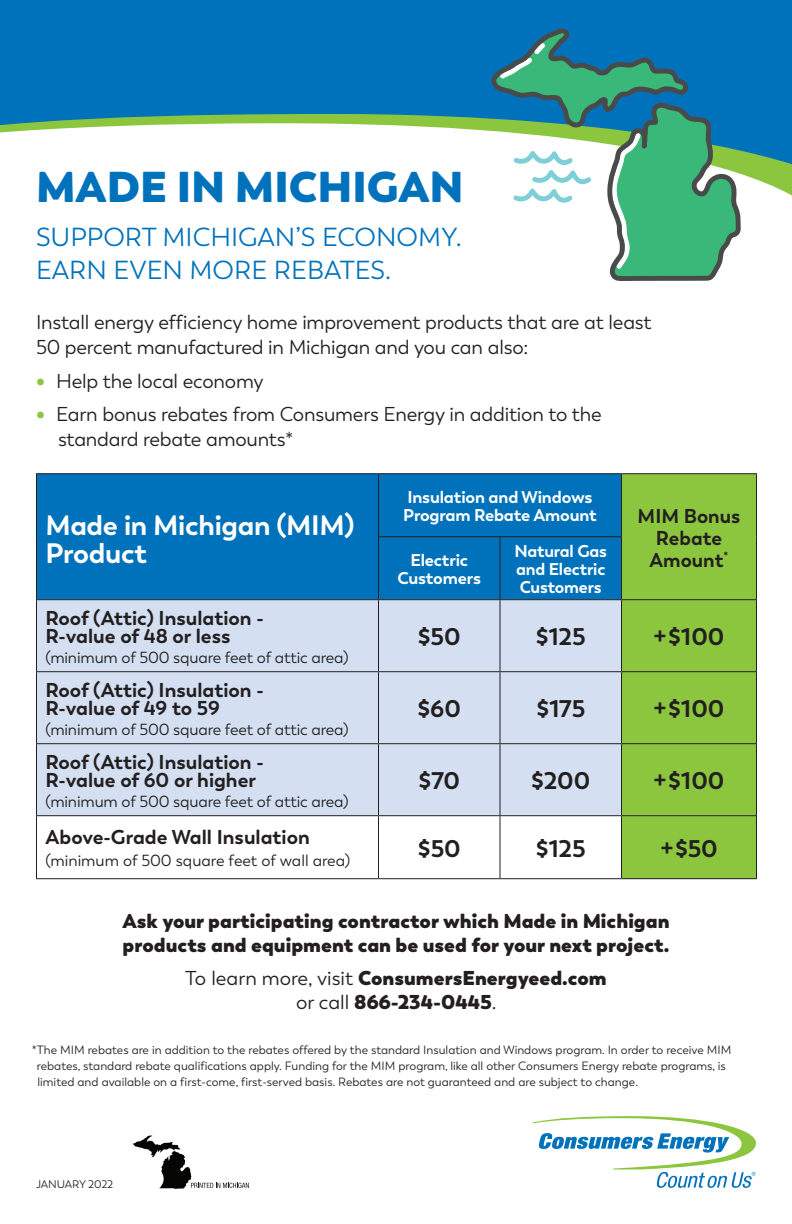
<style>
.page{position:relative;width:792px;height:1224px;background:#fff}
.page>*{position:absolute;margin:0;border:0;box-sizing:border-box;transform-origin:0 0}
.t1{font:800 43px "Boston";color:#0072bc}
.t2{font:700 28px/28px "Boston";letter-spacing:-.01em;color:#fff}
.t3{font:26px/32.6px "Boston";color:#0072bc}
.t4{font:700 24px "Boston";color:#231f20}
.t5{font:20px/24.6px "Boston";letter-spacing:-.01em;color:#231f20}
.t6{font:700 20px/18px "Boston";color:#231f20}
.t7{font:800 20px/24px "Boston";color:#231f20}
.t8{font:700 17px/18px "Boston";letter-spacing:-.01em;color:#fff}
.t9{font:16px "Boston";letter-spacing:-.01em;color:#231f20}
.t10{font:12px/16px "Boston";color:#231f20}
.t11{font:11px "Boston";letter-spacing:-.01em;color:#231f20}
.s1{font-weight:800;color:#8bc63e}
.s2{font-weight:400}
</style>
<div class="page">
<div style="left:0;top:0;width:792px;height:114px;background:#0072bc"></div>
<div style="left:37px;top:474px;width:584px;height:125px;background:#0072bc"></div>
<div style="left:622px;top:474px;width:134px;height:341px;background:#8bc63e"></div>
<div style="left:37px;top:600px;width:584px;height:215px;background:#d4e0f1"></div>
<svg style="left:379px;top:816px;width:242px;height:62px"></svg>
<div style="left:622px;top:816px;width:135px;height:63px;background:#8bc63e"></div>
<hr style="left:36px;top:474px;width:1px;height:63px;background:#231f20">
<hr style="left:378px;top:474px;width:1px;height:62px;background:#231f20">
<hr style="left:621px;top:474px;width:1px;height:62px;background:#231f20">
<hr style="left:756px;top:474px;width:1px;height:63px;background:#231f20">
<hr style="left:36px;top:537px;width:1px;height:62px;background:#231f20">
<hr style="left:378px;top:537px;width:1px;height:62px;background:#231f20">
<hr style="left:500px;top:537px;width:1px;height:62px;background:#231f20">
<hr style="left:621px;top:537px;width:1px;height:62px;background:#231f20">
<hr style="left:756px;top:537px;width:1px;height:62px;background:#231f20">
<hr style="left:36px;top:600px;width:1px;height:71px;background:#231f20">
<hr style="left:378px;top:600px;width:1px;height:71px;background:#231f20">
<hr style="left:500px;top:600px;width:1px;height:71px;background:#231f20">
<hr style="left:621px;top:600px;width:1px;height:71px;background:#231f20">
<hr style="left:756px;top:600px;width:1px;height:71px;background:#231f20">
<hr style="left:36px;top:672px;width:1px;height:71px;background:#231f20">
<hr style="left:378px;top:672px;width:1px;height:71px;background:#231f20">
<hr style="left:500px;top:672px;width:1px;height:71px;background:#231f20">
<hr style="left:621px;top:672px;width:1px;height:71px;background:#231f20">
<hr style="left:756px;top:672px;width:1px;height:71px;background:#231f20">
<hr style="left:36px;top:744px;width:1px;height:71px;background:#231f20">
<hr style="left:378px;top:744px;width:1px;height:71px;background:#231f20">
<hr style="left:500px;top:744px;width:1px;height:71px;background:#231f20">
<hr style="left:621px;top:744px;width:1px;height:71px;background:#231f20">
<hr style="left:756px;top:744px;width:1px;height:71px;background:#231f20">
<hr style="left:36px;top:816px;width:1px;height:62px;background:#231f20">
<hr style="left:378px;top:816px;width:1px;height:62px;background:#231f20">
<hr style="left:500px;top:816px;width:1px;height:62px;background:#231f20">
<hr style="left:621px;top:816px;width:1px;height:62px;background:#231f20">
<hr style="left:756px;top:816px;width:1px;height:62px;background:#231f20">
<hr style="left:36px;top:473px;width:342px;height:1px;background:#231f20">
<hr style="left:378px;top:473px;width:122px;height:1px;background:#231f20">
<hr style="left:500px;top:473px;width:122px;height:1px;background:#231f20">
<hr style="left:622px;top:473px;width:135px;height:1px;background:#231f20">
<hr style="left:378px;top:536px;width:122px;height:1px;background:#231f20">
<hr style="left:500px;top:536px;width:122px;height:1px;background:#231f20">
<hr style="left:36px;top:599px;width:342px;height:1px;background:#231f20">
<hr style="left:378px;top:599px;width:122px;height:1px;background:#231f20">
<hr style="left:500px;top:599px;width:122px;height:1px;background:#231f20">
<hr style="left:622px;top:599px;width:135px;height:1px;background:#231f20">
<hr style="left:36px;top:671px;width:342px;height:1px;background:#231f20">
<hr style="left:378px;top:671px;width:122px;height:1px;background:#231f20">
<hr style="left:500px;top:671px;width:122px;height:1px;background:#231f20">
<hr style="left:622px;top:671px;width:135px;height:1px;background:#231f20">
<hr style="left:36px;top:743px;width:342px;height:1px;background:#231f20">
<hr style="left:378px;top:743px;width:122px;height:1px;background:#231f20">
<hr style="left:500px;top:743px;width:122px;height:1px;background:#231f20">
<hr style="left:622px;top:743px;width:135px;height:1px;background:#231f20">
<hr style="left:36px;top:815px;width:342px;height:1px;background:#231f20">
<hr style="left:378px;top:815px;width:122px;height:1px;background:#231f20">
<hr style="left:500px;top:815px;width:122px;height:1px;background:#231f20">
<hr style="left:622px;top:815px;width:135px;height:1px;background:#231f20">
<hr style="left:36px;top:878px;width:342px;height:1px;background:#231f20">
<hr style="left:378px;top:878px;width:122px;height:1px;background:#231f20">
<hr style="left:500px;top:878px;width:122px;height:1px;background:#231f20">
<hr style="left:622px;top:878px;width:135px;height:1px;background:#231f20">
<svg style="left:0;top:114px;width:792px;height:82px"></svg>
<svg style="left:489px;top:26px;width:255px;height:255px"></svg>
<svg style="left:132px;top:1136px;width:117px;height:53px"></svg>
<svg style="left:533px;top:1116px;width:223px;height:72px"></svg>
<h1 class="t1" style="left:36px;top:159px;width:429px">MADE IN MICHIGAN</h1>
<h3 class="t3" style="left:36px;top:221px;width:427px">SUPPORT MICHIGAN’S ECONOMY.<br>EARN EVEN MORE REBATES.</h3>
<h3 class="t5" style="left:36px;top:310px;width:617px">Install energy efficiency home improvement products that are at least<br>50 percent manufactured in Michigan and you can also:</h3>
<h3 class="t5" style="left:36px;top:369px;width:229px"><span class="s1">•</span> Help the local economy</h3>
<h3 class="t5" style="left:58px;top:402px;width:545px;text-indent:-22px"><span class="s1">•</span> Earn bonus rebates from Consumers Energy in addition to the standard rebate amounts*</h3>
<h2 class="t2" style="left:46px;top:511px;width:311px">Made in Michigan (MIM)<br>Product</h2>
<h3 class="t6" style="left:46px;top:609px;width:220px">Roof (Attic) Insulation -<br>R-value of 48 or less</h3>
<h3 class="t9" style="left:46px;top:648px;width:304px">(minimum of 500 square feet of attic area)</h3>
<h3 class="t6" style="left:46px;top:681px;width:220px">Roof (Attic) Insulation -<br>R-value of 49 to 59</h3>
<h3 class="t9" style="left:46px;top:720px;width:304px">(minimum of 500 square feet of attic area)</h3>
<h3 class="t6" style="left:46px;top:753px;width:220px">Roof (Attic) Insulation -<br>R-value of 60 or higher</h3>
<h3 class="t9" style="left:46px;top:792px;width:304px">(minimum of 500 square feet of attic area)</h3>
<h3 class="t6" style="left:46px;top:828px;width:266px">Above-Grade Wall Insulation</h3>
<h3 class="t9" style="left:46px;top:851px;width:306px">(minimum of 500 square feet of wall area)</h3>
<h3 class="t8" style="left:403px;top:488px;width:195px">Insulation and Windows<br>Program Rebate Amount</h3>
<h3 class="t8" style="left:397px;top:551px;width:85px;text-align:center">Electric<br>Customers</h3>
<h3 class="t8" style="left:514px;top:542px;width:94px;text-align:justify">Natural Gas and Electric Customers</h3>
<h3 class="t6" style="left:638px;top:505px;width:104px;line-height:22px;text-align:center">MIM Bonus<br>Rebate<br>Amount<sup>*</sup></h3>
<h3 class="t4" style="left:418px;top:622px;width:44px">$50</h3>
<h3 class="t4" style="left:536px;top:622px;width:51px">$125</h3>
<h3 class="t4" style="left:654px;top:622px;width:72px">+ $100</h3>
<h3 class="t4" style="left:418px;top:694px;width:45px">$60</h3>
<h3 class="t4" style="left:536px;top:694px;width:50px">$175</h3>
<h3 class="t4" style="left:654px;top:694px;width:72px">+ $100</h3>
<h3 class="t4" style="left:418px;top:766px;width:43px">$70</h3>
<h3 class="t4" style="left:531px;top:766px;width:61px">$200</h3>
<h3 class="t4" style="left:654px;top:766px;width:72px">+ $100</h3>
<h3 class="t4" style="left:418px;top:833px;width:44px">$50</h3>
<h3 class="t4" style="left:536px;top:833px;width:51px">$125</h3>
<h3 class="t4" style="left:660px;top:833px;width:59px">+ $50</h3>
<h3 class="t7" style="left:122px;top:909px;width:549px">Ask your participating contractor which Made in Michigan products and equipment can be used for your next project.</h3>
<h3 class="t7" style="left:185px;top:966px;width:423px;text-align:center"><span class="s2">To learn more, visit</span> ConsumersEnergyeed.com <span class="s2">or call</span> 866-234-0445<span class="s2">.</span></h3>
<p class="t10" style="left:37px;top:1042px;width:696px;text-indent:-5px">*The MIM rebates are in addition to the rebates offered by the standard Insulation and Windows program. In order to receive MIM rebates, standard rebate qualifications apply. Funding for the MIM program, like all other Consumers Energy rebate programs, is limited and available on a first-come, first-served basis. Rebates are not guaranteed and are subject to change.</p>
<p class="t11" style="left:36px;top:1178px;width:79px">JANUARY 2022</p>
</div>
